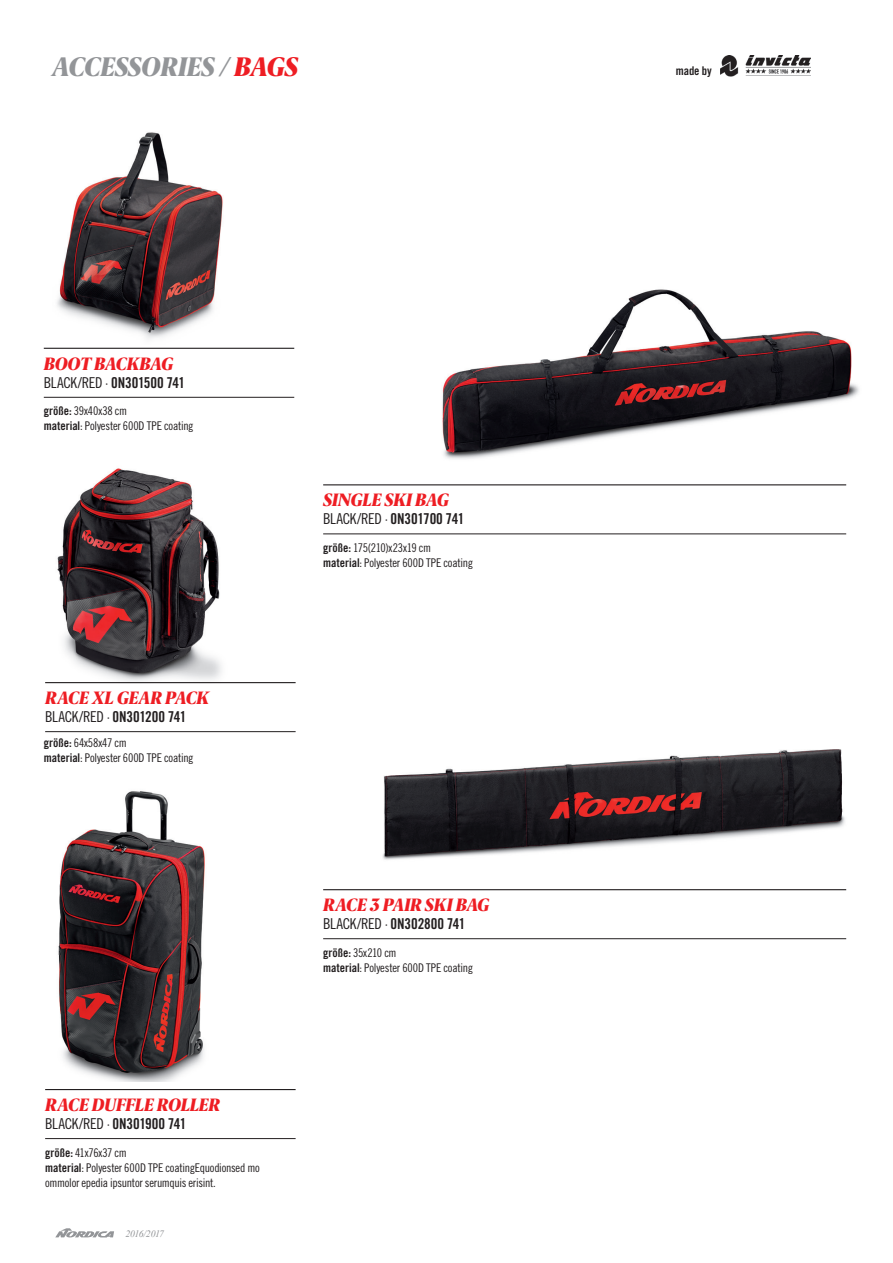
<style>
.page{position:relative;width:893px;height:1263px;background:#fff}
.page>*{position:absolute;margin:0;border:0;box-sizing:border-box;transform-origin:0 0}
.t1{font:italic 900 27px "Berlingske Serif Cn";letter-spacing:-.02em;color:#939598}
.t2{font:italic 900 18px "Berlingske Serif Cn";letter-spacing:-.015em;color:#ee1d23}
.t3{font:italic 900 18px "Berlingske Serif Cn";letter-spacing:-.035em;color:#ee1d23}
.t4{font:15px "Trade Gothic LT Std Bd Cn 20";letter-spacing:-.01em;color:#231f20}
.t5{font:12px/15px "Trade Gothic LT Std Cn 18";letter-spacing:-.02em;color:#231f20}
.t6{font:12px "Trade Gothic LT Std Bd Cn 20";letter-spacing:-.005em;color:#231f20}
.t7{font:italic 9.75px "Times New Roman";letter-spacing:-.05em;color:#939598}
.s1{color:#ee1d23}
.s2{font-family:"Trade Gothic LT Std Cn 18"}
.s3{font-family:"Trade Gothic LT Std Bd Cn 20"}
</style>
<div class="page">
<img style="left:45px;top:468px;width:188px;height:216px">
<img style="left:58px;top:791px;width:147px;height:291px">
<img style="left:442px;top:289px;width:417px;height:170px">
<img style="left:720px;top:55px;width:90px;height:22px">
<img style="left:382px;top:749px;width:463px;height:111px">
<hr style="left:44px;top:397px;width:250px;height:1px;background:#231f20">
<hr style="left:44px;top:348px;width:250px;height:1px;background:#231f20">
<img style="left:57px;top:132px;width:166px;height:207px">
<hr style="left:45px;top:1138px;width:251px;height:1px;background:#231f20">
<hr style="left:323px;top:534px;width:523px;height:1px;background:#231f20">
<hr style="left:45px;top:731px;width:251px;height:1px;background:#231f20">
<hr style="left:45px;top:1089px;width:251px;height:1px;background:#231f20">
<hr style="left:323px;top:484px;width:523px;height:1px;background:#231f20">
<hr style="left:45px;top:682px;width:251px;height:1px;background:#231f20">
<hr style="left:323px;top:938px;width:523px;height:1px;background:#231f20">
<hr style="left:323px;top:889px;width:523px;height:1px;background:#231f20">
<svg style="left:55px;top:1228px;width:59px;height:10px"></svg>
<p class="t1" style="left:52px;top:48px;width:248px">ACCESSORIES / <span class="s1">BAGS</span></p>
<p class="t3" style="left:44px;top:351px;width:131px">BOOT BACKBAG</p>
<p class="t4" style="left:44px;top:373px;width:143px"><span class="s2">BLACK/RED ·</span> 0N301500 741</p>
<p class="t5" style="left:44px;top:403px;width:85px"><span class="s3">größe:</span> 39x40x38 cm</p>
<p class="t5" style="left:44px;top:418px;width:151px"><span class="s3">material</span>: Polyester 600D TPE coating</p>
<p class="t2" style="left:45px;top:685px;width:166px">RACE XL GEAR PACK</p>
<p class="t4" style="left:45px;top:707px;width:143px"><span class="s2">BLACK/RED ·</span> 0N301200 741</p>
<p class="t5" style="left:44px;top:735px;width:84px"><span class="s3">größe:</span> 64x58x47 cm</p>
<p class="t5" style="left:44px;top:750px;width:151px"><span class="s3">material</span>: Polyester 600D TPE coating</p>
<p class="t2" style="left:45px;top:1092px;width:177px">RACE DUFFLE ROLLER</p>
<p class="t4" style="left:45px;top:1114px;width:143px"><span class="s2">BLACK/RED ·</span> 0N301900 741</p>
<p class="t5" style="left:45px;top:1145px;width:83px"><span class="s3">größe:</span> 41x76x37 cm</p>
<p class="t5" style="left:45px;top:1160px;width:216px"><span class="s3">material</span>: Polyester 600D TPE coatingEquodionsed mo ommolor epedia ipsuntor serumquis erisint.</p>
<p class="t7" style="left:125px;top:1227px;width:40px">2016/2017</p>
<p class="t2" style="left:323px;top:488px;width:127px">SINGLE SKI BAG</p>
<p class="t4" style="left:323px;top:510px;width:143px"><span class="s2">BLACK/RED ·</span> 0N301700 741</p>
<p class="t5" style="left:323px;top:540px;width:110px"><span class="s3">größe:</span> 175(210)x23x19 cm</p>
<p class="t5" style="left:323px;top:555px;width:151px"><span class="s3">material</span>: Polyester 600D TPE coating</p>
<p class="t2" style="left:323px;top:892px;width:168px">RACE 3 PAIR SKI BAG</p>
<p class="t4" style="left:323px;top:914px;width:144px"><span class="s2">BLACK/RED ·</span> 0N302800 741</p>
<p class="t5" style="left:323px;top:945px;width:75px"><span class="s3">größe:</span> 35x210 cm</p>
<p class="t5" style="left:323px;top:960px;width:151px"><span class="s3">material</span>: Polyester 600D TPE coating</p>
<p class="t6" style="left:676px;top:64px;width:37px">made by</p>
</div>
